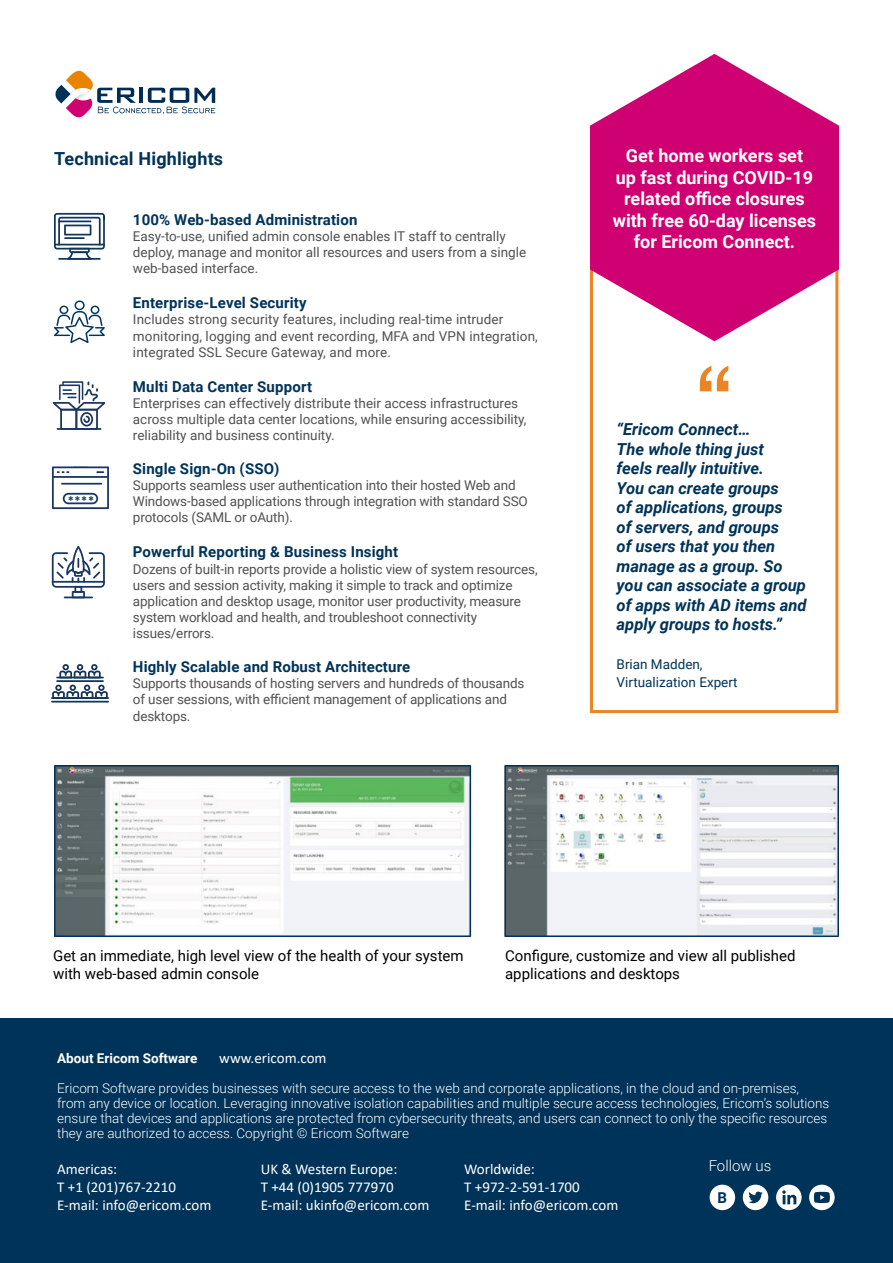
<style>
.page{position:relative;width:893px;height:1263px;background:#fff}
.page>*{position:absolute;margin:0;border:0;box-sizing:border-box;transform-origin:0 0}
.t1{font:700 18px/21.6px "Roboto";color:#fff;text-align:center}
.t2{font:700 18px "Roboto";letter-spacing:.01em;color:#003359}
.t3{font:italic 700 16.5px/19.5px "Roboto";color:#003359}
.t4{font:15px/18px "Calibri";color:#fff}
.t5{font:700 15px "Roboto";letter-spacing:.01em;color:#003359}
.t6{font:15px/18px "Roboto";color:#000}
.t7{font:300 15px "Roboto";color:#fff}
.t8{font:13.5px/16.2px "Roboto";letter-spacing:-.01em;color:#515151}
.t9{font:300 13.5px/15px "Roboto";color:#fff}
.t10{font:13.5px/16.2px "Roboto";letter-spacing:.01em;color:#515151}
.t11{font:13.5px/18px "Roboto";color:#003359}
.t12{font:700 13.5px "Roboto";color:#fff}
.t13{font:600 condensed 13.2px "Franklin Gothic";color:#1c3664}
</style>
<div class="page">
<svg style="left:55px;top:70px;width:160px;height:48px"></svg>
<div style="left:590px;top:255px;width:248px;height:458px;background:#fff;border:3px solid #e88524"></div>
<svg style="left:700px;top:366px;width:28px;height:25px"></svg>
<svg style="left:590px;top:54px;width:249px;height:287px;fill:#cf0072"></svg>
<div style="left:0;top:1019px;width:893px;height:244px;background:#003359"></div>
<svg style="left:809px;top:1185px;width:26px;height:25px"></svg>
<svg style="left:743px;top:1185px;width:25px;height:25px"></svg>
<svg style="left:776px;top:1185px;width:26px;height:25px"></svg>
<div style="left:710px;top:1185px;width:25px;height:25px;background:#fff;border-radius:50%"></div>
<img style="left:54px;top:766px;width:785px;height:170px">
<svg style="left:53px;top:381px;width:52px;height:49px"></svg>
<svg style="left:52px;top:466px;width:57px;height:43px"></svg>
<svg style="left:52px;top:546px;width:53px;height:52px"></svg>
<svg style="left:54px;top:213px;width:51px;height:45px"></svg>
<hr style="left:58px;top:258px;width:43px;height:2px;background:#113558">
<svg style="left:52px;top:685px;width:56px;height:12px"></svg>
<hr style="left:51px;top:697px;width:58px;height:2px;background:#113458">
<hr style="left:51px;top:701px;width:58px;height:1px;background:#113458">
<svg style="left:59px;top:664px;width:42px;height:13px"></svg>
<hr style="left:56px;top:677px;width:48px;height:1px;background:#113458">
<hr style="left:56px;top:680px;width:48px;height:2px;background:#113458">
<svg style="left:54px;top:300px;width:51px;height:43px"></svg>
<h1 class="t2" style="left:54px;top:146px;width:171px">Technical Highlights</h1>
<h1 class="t1" style="left:613px;top:144px;width:205px">Get home workers set<br>up fast during COVID-19 related office closures with free 60-day licenses for Ericom Connect.</h1>
<p class="t5" style="left:133px;top:209px;width:226px">100% Web-based Administration</p>
<p class="t8" style="left:133px;top:227px;width:395px">Easy-to-use, unified admin console enables IT staff to centrally deploy, manage and monitor all resources and users from a single web-based interface.</p>
<p class="t5" style="left:133px;top:292px;width:175px">Enterprise-Level Security</p>
<p class="t10" style="left:133px;top:311px;width:406px">Includes strong security features, including real-time intruder monitoring, logging and event recording, MFA and VPN integration, integrated SSL Secure Gateway, and more.</p>
<p class="t5" style="left:133px;top:376px;width:181px">Multi Data Center Support</p>
<p class="t8" style="left:133px;top:394px;width:395px">Enterprises can effectively distribute their access infrastructures across multiple data center locations, while ensuring accessibility, reliability and business continuity.</p>
<p class="t5" style="left:133px;top:458px;width:148px">Single Sign-On (SSO)</p>
<p class="t8" style="left:133px;top:477px;width:396px">Supports seamless user authentication into their hosted Web and<br>Windows-based applications through integration with standard SSO protocols (SAML or oAuth).</p>
<p class="t5" style="left:133px;top:542px;width:267px">Powerful Reporting &amp; Business Insight</p>
<p class="t8" style="left:133px;top:560px;width:406px">Dozens of built-in reports provide a holistic view of system resources, users and session activity, making it simple to track and optimize application and desktop usage, monitor user productivity, measure system workload and health, and troubleshoot connectivity issues/errors.</p>
<p class="t5" style="left:133px;top:656px;width:279px">Highly Scalable and Robust Architecture</p>
<p class="t8" style="left:133px;top:675px;width:393px">Supports thousands of hosting servers and hundreds of thousands of user sessions, with efficient management of applications and desktops.</p>
<p class="t3" style="left:617px;top:419px;width:192px">“Ericom Connect…<br>The whole thing just<br>feels really intuitive.<br>You can create groups<br>of applications, groups<br>of servers, and groups<br>of users that you then manage as a group. So you can associate a group of apps with AD items and apply groups to hosts.”</p>
<p class="t11" style="left:617px;top:655px;width:123px">Brian Madden,<br>Virtualization Expert</p>
<p class="t13" style="left:67px;top:492px;width:28px">****</p>
<p class="t6" style="left:53px;top:946px;width:412px">Get an immediate, high level view of the health of your system with web-based admin console</p>
<p class="t6" style="left:505px;top:946px;width:292px">Configure, customize and view all published applications and desktops</p>
<p class="t12" style="left:57px;top:1049px;width:142px">About Ericom Software</p>
<p class="t9" style="left:57px;top:1080px;width:774px">Ericom Software provides businesses with secure access to the web and corporate applications, in the cloud and on-premises, from any device or location. Leveraging innovative isolation capabilities and multiple secure access technologies, Ericom’s solutions ensure that devices and applications are protected from cybersecurity threats, and users can connect to only the specific resources they are authorized to access. Copyright © Ericom Software</p>
<p class="t4" style="left:219px;top:1049px;width:109px">www.ericom.com</p>
<p class="t4" style="left:57px;top:1159px;width:156px">Americas:<br>T +1 (201)767-2210<br>E-mail: info@ericom.com</p>
<p class="t4" style="left:261px;top:1159px;width:170px">UK &amp; Western Europe:<br>T +44 (0)1905 777970<br>E-mail: ukinfo@ericom.com</p>
<p class="t4" style="left:464px;top:1159px;width:156px">Worldwide:<br>T +972-2-591-1700<br>E-mail: info@ericom.com</p>
<p class="t7" style="left:709px;top:1155px;width:64px">Follow us</p>
<p class="t5" style="left:718px;top:1187px;width:11px">B</p>
</div>
